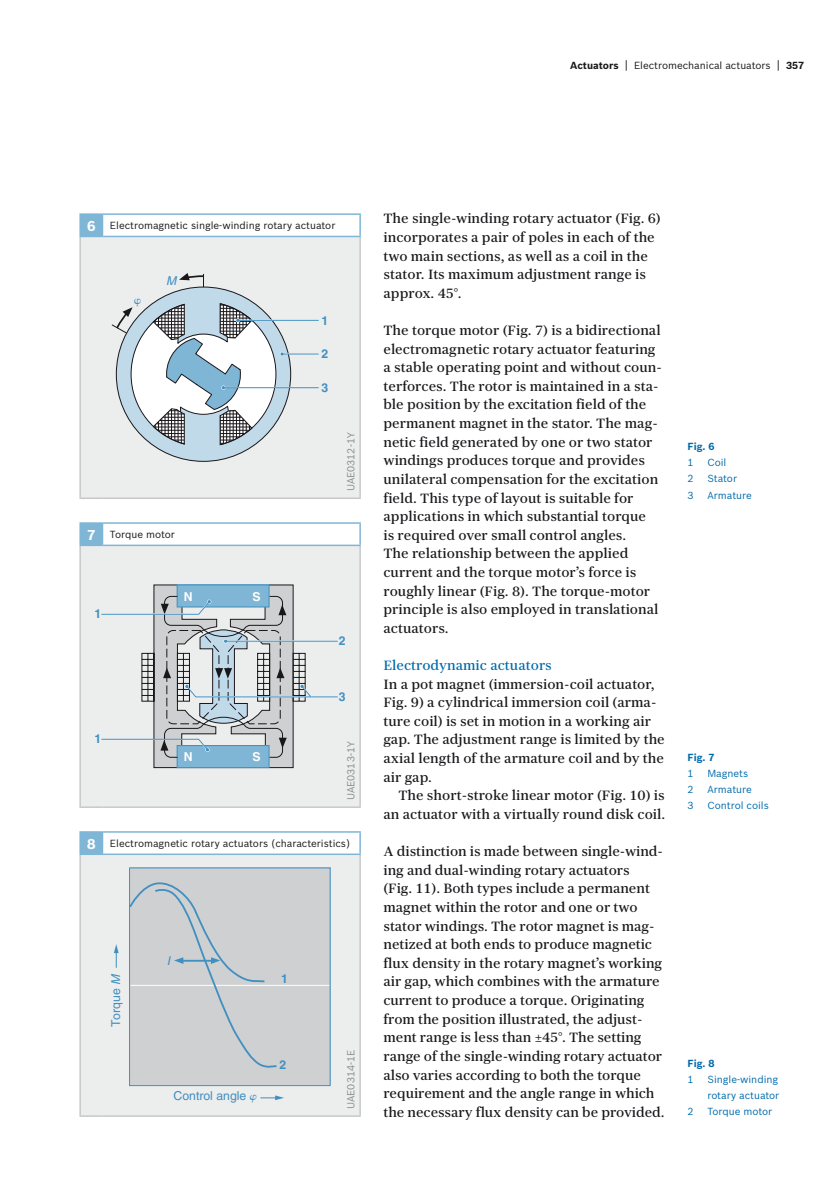
<style>
.page{position:relative;width:834px;height:1191px;background:#fff}
.page>*{position:absolute;margin:0;border:0;box-sizing:border-box;transform-origin:0 0}
.t1{font:13.65px/18.6px "Bosch Serif";color:#1a171b}
.t2{font:13.65px "Bosch Serif";color:#006bab}
.t3{font:12.25px "Helvetica LT Com";color:#4090c0}
.t4{font:700 12.25px "Helvetica LT Com";color:#4090c0}
.t5{font:700 12.25px "Helvetica LT Com";color:#fff}
.t6{font:italic 12.25px "Helvetica LT Com";color:#4090c0}
.t7{font:10.15px "Bosch Sans";color:#1a171b}
.t8{font:10.15px/16.1px "Bosch Sans";color:#006bab}
.t9{font:10.15px "Bosch Sans";color:#87888a}
.t10{font:700 10.15px "Bosch Sans";letter-spacing:-.005em;color:#006bab}
.s1{font-weight:700}
.s2{font-size:11.38px}
.s3{font-weight:700;font-size:14px;color:#fff}
.s4{font-style:italic}
</style>
<div class="page">
<div style="left:80px;top:854px;width:280px;height:262px;background:#eceded"></div>
<hr style="left:359px;top:855px;width:2px;height:260px;background:#c6c7c8">
<hr style="left:79px;top:855px;width:2px;height:260px;background:#c6c7c8">
<svg style="left:79px;top:1115px;width:23px;height:1px"></svg>
<hr style="left:102px;top:1115px;width:259px;height:1px;background:#c6c7c8">
<hr style="left:102px;top:831px;width:259px;height:1px;background:#7fb5d5">
<svg style="left:79px;top:831px;width:24px;height:22px"></svg>
<hr style="left:359px;top:832px;width:2px;height:21px;background:#7fb5d5">
<hr style="left:79px;top:853px;width:282px;height:2px;background:#7fb5d5">
<div style="left:130px;top:867px;width:200px;height:218px;background:#cfd0d2"></div>
<hr style="left:130px;top:985px;width:199px;height:1px;background:#fff">
<svg style="left:114px;top:944px;width:5px;height:23px"></svg>
<div style="left:129px;top:867px;width:201px;height:219px;border:1px solid #4090c0"></div>
<svg style="left:129px;top:880px;width:148px;height:191px"></svg>
<div style="left:80px;top:523px;width:22px;height:22px;background:#7fb5d5"></div>
<div style="left:80px;top:545px;width:280px;height:262px;background:#eceded"></div>
<hr style="left:359px;top:546px;width:2px;height:260px;background:#c6c7c8">
<hr style="left:79px;top:546px;width:2px;height:260px;background:#c6c7c8">
<hr style="left:79px;top:806px;width:23px;height:2px;background:#c6c7c8">
<hr style="left:102px;top:806px;width:259px;height:2px;background:#c6c7c8">
<hr style="left:79px;top:522px;width:23px;height:2px;background:#7fb5d5">
<hr style="left:79px;top:524px;width:2px;height:20px;background:#7fb5d5">
<hr style="left:102px;top:522px;width:259px;height:2px;background:#7fb5d5">
<svg style="left:102px;top:524px;width:1px;height:20px"></svg>
<hr style="left:359px;top:524px;width:2px;height:20px;background:#7fb5d5">
<hr style="left:79px;top:544px;width:23px;height:2px;background:#7fb5d5">
<hr style="left:102px;top:544px;width:259px;height:2px;background:#7fb5d5">
<svg style="left:101px;top:584px;width:237px;height:184px"></svg>
<div style="left:80px;top:236px;width:280px;height:262px;background:#eceded"></div>
<hr style="left:359px;top:237px;width:2px;height:260px;background:#c6c7c8">
<hr style="left:79px;top:237px;width:2px;height:260px;background:#c6c7c8">
<hr style="left:79px;top:497px;width:23px;height:2px;background:#c6c7c8">
<hr style="left:102px;top:497px;width:259px;height:2px;background:#c6c7c8">
<hr style="left:79px;top:213px;width:23px;height:2px;background:#7fb5d5">
<hr style="left:102px;top:213px;width:259px;height:2px;background:#7fb5d5">
<hr style="left:359px;top:215px;width:2px;height:21px;background:#7fb5d5">
<svg style="left:79px;top:215px;width:24px;height:22px"></svg>
<hr style="left:102px;top:236px;width:259px;height:1px;background:#7fb5d5">
<div style="left:116px;top:287px;width:174px;height:174px;background:#c0daea;border-radius:50%"></div>
<svg style="left:179px;top:273px;width:26px;height:14px"></svg>
<hr style="left:223px;top:387px;width:96px;height:1px;background:#4090c0">
<hr style="left:282px;top:353px;width:37px;height:1px;background:#fff">
<hr style="left:282px;top:354px;width:37px;height:1px;background:#4090c0">
<hr style="left:238px;top:319px;width:81px;height:1px;background:#fff">
<hr style="left:238px;top:320px;width:81px;height:1px;background:#4090c0">
<svg style="left:260px;top:1095px;width:24px;height:6px"></svg>
<svg style="left:111px;top:298px;width:173px;height:148px"></svg>
<p class="t7" style="left:570px;top:61px;width:235px"><span class="s1">Actuators</span> <span class="s2">|</span> Electromechanical actuators <span class="s2">|</span> <span class="s1">357</span></p>
<p class="t7" style="left:87px;top:222px;width:250px"><span class="s3">6</span> Electromagnetic single-winding rotary actuator</p>
<p class="t6" style="left:166px;top:273px;width:12px">M</p>
<p class="t7" style="left:87px;top:530px;width:89px"><span class="s3">7</span> Torque motor</p>
<p class="t4" style="left:94px;top:607px;width:8px">1</p>
<p class="t5" style="left:184px;top:590px;width:10px">N</p>
<p class="t5" style="left:252px;top:590px;width:10px">S</p>
<p class="t4" style="left:94px;top:731px;width:8px">1</p>
<p class="t5" style="left:184px;top:750px;width:10px">N</p>
<p class="t5" style="left:252px;top:750px;width:10px">S</p>
<p class="t4" style="left:321px;top:314px;width:8px">1</p>
<p class="t4" style="left:321px;top:346px;width:8px">2</p>
<p class="t4" style="left:321px;top:381px;width:8px">3</p>
<p class="t9" style="left:346px;top:491px;width:60px;rotate:-90deg">UAE0312-1Y</p>
<p class="t4" style="left:339px;top:633px;width:8px">2</p>
<p class="t4" style="left:339px;top:689px;width:8px">3</p>
<p class="t9" style="left:346px;top:800px;width:60px;rotate:-90deg">UAE0313-1Y</p>
<p class="t7" style="left:87px;top:839px;width:265px"><span class="s3">8</span> Electromagnetic rotary actuators (characteristics)</p>
<p class="t3" style="left:111px;top:1027px;width:54px;rotate:-90deg">Torque <span class="s4">M</span></p>
<p class="t6" style="left:167px;top:954px;width:5px">I</p>
<p class="t3" style="left:173px;top:1091px;width:74px">Control angle</p>
<p class="t4" style="left:281px;top:972px;width:8px">1</p>
<p class="t4" style="left:279px;top:1057px;width:8px">2</p>
<p class="t9" style="left:346px;top:1109px;width:61px;rotate:-90deg">UAE0314-1E</p>
<p class="t1" style="left:383px;top:210px;width:279px">The single-winding rotary actuator (Fig. 6) incorporates a pair of poles in each of the two main sections, as well as a coil in the stator. Its maximum adjustment range is approx. 45°.</p>
<p class="t1" style="left:383px;top:322px;width:280px">The torque motor (Fig. 7) is a bidirectional electromagnetic rotary actuator featuring a stable operating point and without coun&shy;terforces. The rotor is maintained in a sta&shy;ble position by the excitation field of the permanent magnet in the stator. The mag&shy;netic field generated by one or two stator windings produces torque and provides unilateral compensation for the excitation field. This type of layout is suitable for applications in which substantial torque<br>is required over small control angles.<br>The relationship between the applied current and the torque motor’s force is roughly linear (Fig. 8). The torque-motor principle is also employed in translational actuators.</p>
<p class="t2" style="left:383px;top:659px;width:170px">Electrodynamic actuators</p>
<p class="t1" style="left:383px;top:675px;width:283px">In a pot magnet (immersion-coil actuator, Fig. 9) a cylindrical immersion coil (arma&shy;ture coil) is set in motion in a working air gap. The adjustment range is limited by the axial length of the armature coil and by the air gap.</p>
<p class="t1" style="left:383px;top:787px;width:283px;text-align:right">The short-stroke linear motor (Fig. 10) is an actuator with a virtually round disk coil.</p>
<p class="t1" style="left:383px;top:843px;width:283px">A distinction is made between single-wind&shy;ing and dual-winding rotary actuators<br>(Fig. 11). Both types include a permanent magnet within the rotor and one or two stator windings. The rotor magnet is mag&shy;netized at both ends to produce magnetic flux density in the rotary magnet’s working air gap, which combines with the armature current to produce a torque. Originating from the position illustrated, the adjust&shy;ment range is less than ±45°. The setting range of the single-winding rotary actuator also varies according to both the torque requirement and the angle range in which the necessary flux density can be provided.</p>
<p class="t10" style="left:687px;top:442px;width:29px">Fig. 6</p>
<p class="t8" style="left:687px;top:455px;width:8px">1</p>
<p class="t8" style="left:707px;top:455px;width:21px">Coil</p>
<p class="t8" style="left:687px;top:471px;width:8px">2</p>
<p class="t8" style="left:707px;top:471px;width:31px">Stator</p>
<p class="t8" style="left:687px;top:488px;width:8px">3</p>
<p class="t8" style="left:707px;top:488px;width:46px">Armature</p>
<p class="t10" style="left:687px;top:753px;width:29px">Fig. 7</p>
<p class="t8" style="left:687px;top:765px;width:8px">1</p>
<p class="t8" style="left:707px;top:765px;width:42px">Magnets</p>
<p class="t8" style="left:687px;top:782px;width:8px">2</p>
<p class="t8" style="left:707px;top:782px;width:46px">Armature</p>
<p class="t8" style="left:687px;top:798px;width:8px">3</p>
<p class="t8" style="left:707px;top:798px;width:63px">Control coils</p>
<p class="t10" style="left:687px;top:1059px;width:29px">Fig. 8</p>
<p class="t8" style="left:687px;top:1072px;width:8px">1</p>
<p class="t8" style="left:707px;top:1072px;width:73px">Single-winding rotary actuator</p>
<p class="t8" style="left:687px;top:1104px;width:8px">2</p>
<p class="t8" style="left:707px;top:1104px;width:66px">Torque motor</p>
</div>
